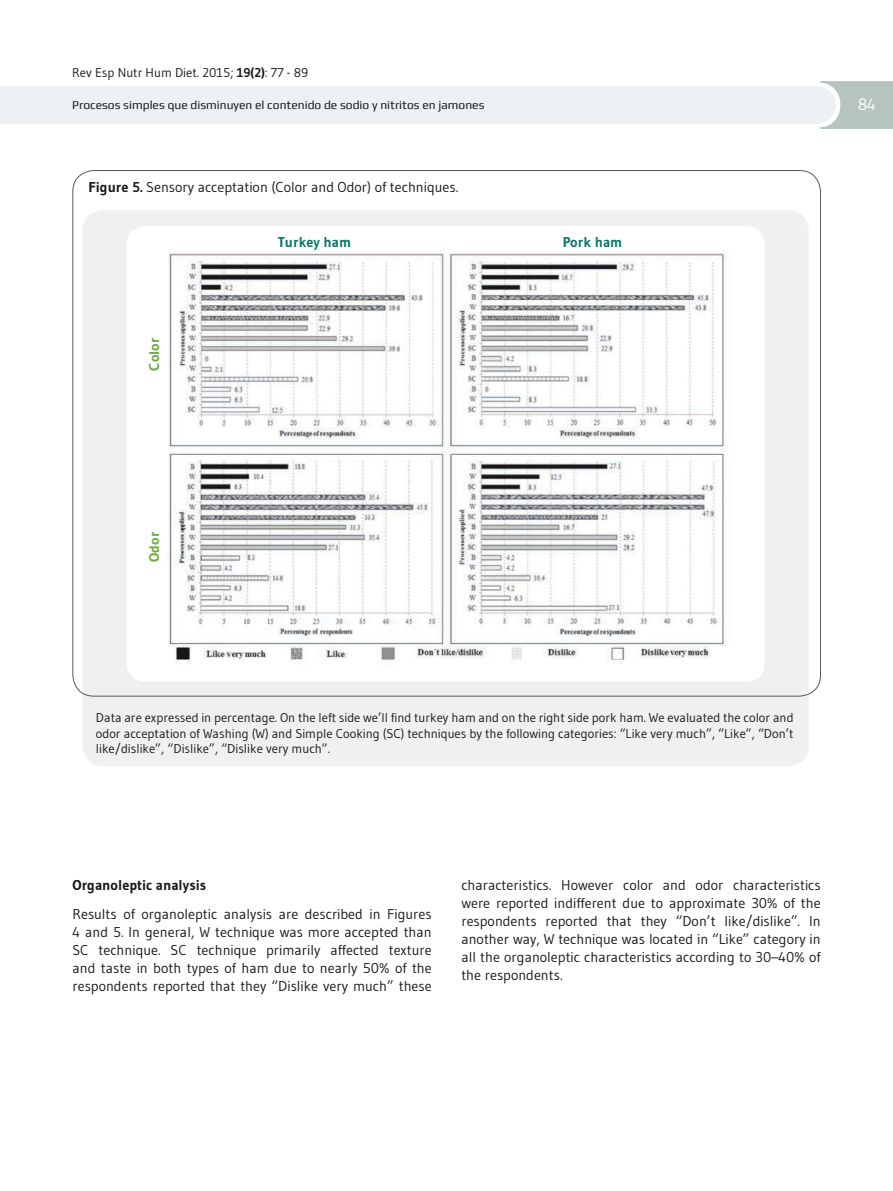
<style>
.page{position:relative;width:893px;height:1191px;background:#fff}
.page>*{position:absolute;margin:0;border:0;box-sizing:border-box;transform-origin:0 0}
.t1{font:16.5px "Gudea";color:#fff}
.t2{font:14.25px/18px "Gudea";color:#1a181b;text-align:justify}
.t3{font:700 14.25px "Gudea";color:#1a181b}
.t4{font:700 14.25px "Gudea";color:#0a7969}
.t5{font:700 14.25px "Gudea";color:#6eac43}
.t6{font:12.75px/15.3px "Gudea";color:#1a181b;text-align:justify}
.t7{font:12px "Play";color:#1a181b}
.s1{font-weight:700}
</style>
<div class="page">
<svg style="left:0;top:81px;width:893px;height:48px"></svg>
<div style="left:82px;top:210px;width:727px;height:556px;background:#eef1f0;border-radius:21px"></div>
<div style="left:127px;top:226px;width:637px;height:455px;background:#fff;border-radius:18px"></div>
<img style="left:168px;top:250px;width:559px;height:414px">
<p class="t6" style="left:72px;top:65px;width:237px">Rev Esp Nutr Hum Diet. 2015; <span class="s1">19(2)</span>: 77 - 89</p>
<p class="t7" style="left:72px;top:98px;width:414px">Procesos simples que disminuyen el contenido de sodio y nitritos en jamones</p>
<p class="t1" style="left:858px;top:94px;width:20px">84</p>
<p class="t2" style="left:89px;top:178px;width:371px"><span class="s1">Figure 5.</span> Sensory acceptation (Color and Odor) of techniques.</p>
<p class="t5" style="left:145px;top:371px;width:35px;rotate:-90deg">Color</p>
<p class="t5" style="left:145px;top:562px;width:32px;rotate:-90deg">Odor</p>
<p class="t4" style="left:278px;top:233px;width:75px">Turkey ham</p>
<p class="t4" style="left:563px;top:233px;width:61px">Pork ham</p>
<p class="t6" style="left:96px;top:710px;width:699px">Data are expressed in percentage. On the left side we’ll find turkey ham and on the right side pork ham. We evaluated the color and odor acceptation of Washing (W) and Simple Cooking (SC) techniques by the following categories: “Like very much”, “Like”, “Don’t like/dislike”, “Dislike”, “Dislike very much”.</p>
<p class="t3" style="left:72px;top:876px;width:135px">Organoleptic analysis</p>
<p class="t2" style="left:72px;top:904px;width:361px">Results of organoleptic analysis are described in Figures 4 and 5. In general, W technique was more accepted than SC technique. SC technique primarily affected texture and taste in both types of ham due to nearly 50% of the respondents reported that they “Dislike very much” these</p>
<p class="t2" style="left:461px;top:876px;width:361px">characteristics. However color and odor characteristics were reported indifferent due to approximate 30% of the respondents reported that they “Don’t like/dislike”. In another way, W technique was located in “Like” category in all the organoleptic characteristics according to 30–40% of the respondents.</p>
</div>
